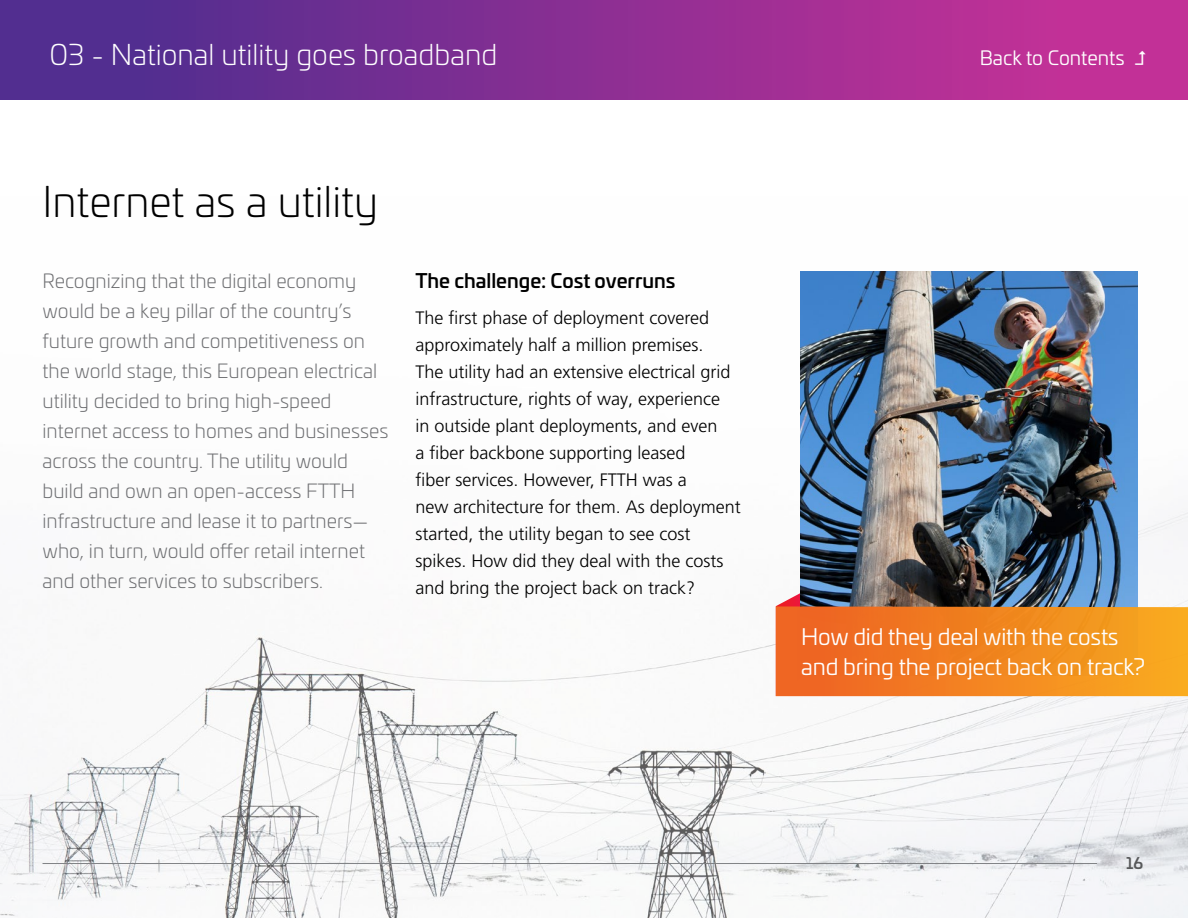
<style>
.page{position:relative;width:1188px;height:918px;background:#fff}
.page>*{position:absolute;margin:0;border:0;box-sizing:border-box;transform-origin:0 0}
.t1{font:300 42px "Univia Pro";color:#000}
.t2{font:300 28.5px "Univia Pro";color:#fff}
.t3{font:22.5px/30px "Univia Pro";letter-spacing:-.01em;color:#fff}
.t4{font:300 19.5px/30px "Univia Pro";color:#6d6e71}
.t5{font:500 19.5px "Univia Pro";color:#000}
.t6{font:19.5px "Univia Pro";color:#fff}
.t7{font:300 18px/27px "Frutiger LT Pro";color:#000}
.t8{font:500 15.6px "Univia Pro";color:#58595b}
</style>
<div class="page">
<div style="left:0;top:0;width:1188px;height:99px;background:linear-gradient(to right,#472d8f,#ce3097)"></div>
<img style="left:0;top:271px;width:1188px;height:647px">
<img style="left:801px;top:272px;width:336px;height:288px">
<hr style="left:43px;top:863px;width:1054px;height:1px;background:#808285">
<svg style="left:776px;top:560px;width:412px;height:136px;background:#c17d41"></svg>
<svg style="left:1135px;top:51px;width:11px;height:14px"></svg>
<h2 class="t2" style="left:49px;top:35px;width:449px">03 - National utility goes broadband</h2>
<p class="t6" style="left:980px;top:44px;width:147px">Back to Contents</p>
<h1 class="t1" style="left:43px;top:172px;width:337px">Internet as a utility</h1>
<p class="t4" style="left:43px;top:265px;width:347px">Recognizing that the digital economy would be a key pillar of the country’s future growth and competitiveness on the world stage, this European electrical utility decided to bring high-speed internet access to homes and businesses across the country. The utility would build and own an open-access FTTH infrastructure and lease it to partners— who, in turn, would offer retail internet and other services to subscribers.</p>
<p class="t5" style="left:415px;top:266px;width:262px">The challenge: Cost overruns</p>
<p class="t7" style="left:415px;top:304px;width:327px">The first phase of deployment covered approximately half a million premises.<br>The utility had an extensive electrical grid infrastructure, rights of way, experience<br>in outside plant deployments, and even<br>a fiber backbone supporting leased<br>fiber services. However, FTTH was a<br>new architecture for them. As deployment started, the utility began to see cost spikes. How did they deal with the costs and bring the project back on track?</p>
<p class="t3" style="left:801px;top:620px;width:345px">How did they deal with the costs and bring the project back on track?</p>
<p class="t8" style="left:1126px;top:851px;width:18px">16</p>
</div>
